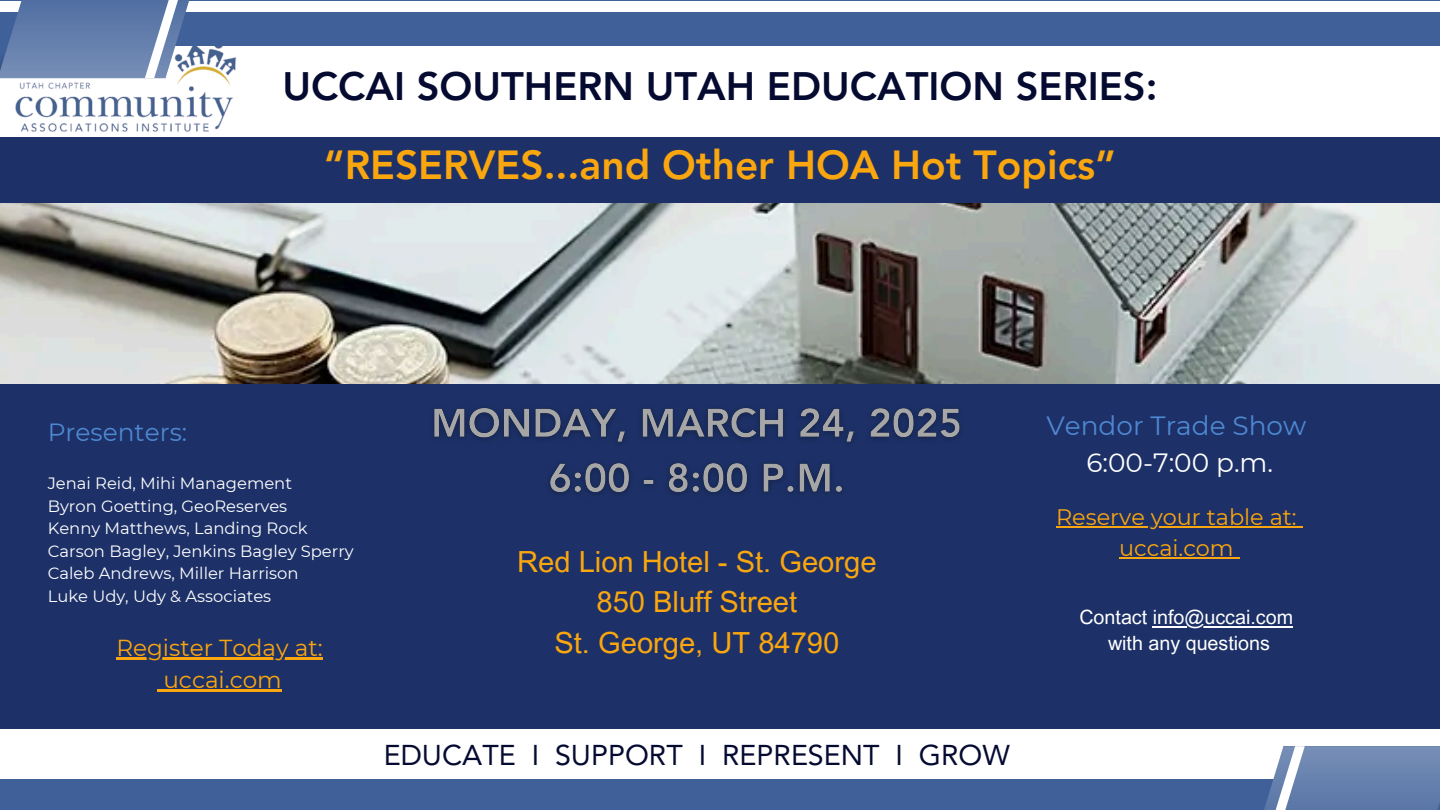
<style>
.page{position:relative;width:1440px;height:810px;background:#fff}
.page>*{position:absolute;margin:0;border:0;box-sizing:border-box;transform-origin:0 0}
.t1{font:800 40.5px "Avenir LT Pro";color:#faa60e}
.t2{font:800 39.7px "Avenir LT Pro";color:#050a30}
.t3{font:29.1px/40.5px "Arial MT Pro";color:#faa60e;text-align:center}
.t4{font:28.6px "Avenir LT Pro";color:#050a30}
.t5{font:26.4px/36.8px "Montserrat";color:#4e88d1;text-align:center}
.t6{font:24.9px "Montserrat";color:#4e88d1}
.t7{font:23.1px "Montserrat";color:#faa60e}
.t8{font:22.4px/30.8px "Montserrat";color:#faa60e;text-align:center}
.t9{font:19.7px "Arial MT Pro";color:#fff}
.t10{font:16.4px "Montserrat";color:#fff}
.s1{color:#fff}
</style>
<div class="page">
<div style="left:0;top:138px;width:1440px;height:591px;background:#1d3168"></div>
<div style="left:0;top:780px;width:1440px;height:30px;background:#3f6099"></div>
<svg style="left:1192px;top:746px;width:248px;height:64px"></svg>
<img style="left:0;top:78px;width:252px;height:60px">
<div style="left:0;top:0;width:1440px;height:46px;background:#3f6099"></div>
<div style="left:0;top:1px;width:1440px;height:11px;background:#fff"></div>
<svg style="left:0;top:0;width:237px;height:78px"></svg>
<img style="left:0;top:203px;width:1440px;height:180px">
<hr style="left:116px;top:657px;width:207px;height:2px;background:#faa60e">
<svg style="left:157px;top:689px;width:6px;height:3px"></svg>
<hr style="left:163px;top:689px;width:119px;height:3px;background:#faa60e">
<img style="left:433px;top:407px;width:528px;height:88px">
<hr style="left:1153px;top:626px;width:140px;height:1px;background:#fff">
<hr style="left:1056px;top:527px;width:241px;height:1px;background:#faa60e">
<hr style="left:1119px;top:557px;width:115px;height:2px;background:#faa60e">
<svg style="left:1234px;top:557px;width:6px;height:2px"></svg>
<h1 class="t2" style="left:283px;top:70px;width:876px">UCCAI SOUTHERN UTAH EDUCATION SERIES:</h1>
<h2 class="t1" style="left:324px;top:148px;width:794px">“RESERVES...and Other HOA Hot Topics”</h2>
<p class="t6" style="left:48px;top:417px;width:141px">Presenters:</p>
<p class="t10" style="left:48px;top:473px;width:246px">Jenai Reid, Mihi Management</p>
<p class="t10" style="left:48px;top:496px;width:241px">Byron Goetting, GeoReserves</p>
<p class="t10" style="left:48px;top:518px;width:262px">Kenny Matthews, Landing Rock</p>
<p class="t10" style="left:48px;top:541px;width:308px">Carson Bagley, Jenkins Bagley Sperry</p>
<h4 class="t10" style="left:48px;top:563px;width:252px">Caleb Andrews, Miller Harrison</h4>
<h5 class="t10" style="left:48px;top:586px;width:225px">Luke Udy, Udy &amp; Associates</h5>
<p class="t3" style="left:517px;top:545px;width:361px">Red Lion Hotel - St. George<br>850 Bluff Street</p>
<p class="t7" style="left:116px;top:633px;width:208px">Register Today at:</p>
<p class="t3" style="left:554px;top:626px;width:286px">St. George, UT 84790</p>
<p class="t7" style="left:163px;top:665px;width:120px">uccai.com</p>
<p class="t4" style="left:384px;top:743px;width:628px">EDUCATE I SUPPORT I REPRESENT I GROW</p>
<h4 class="t5" style="left:1046px;top:408px;width:261px">Vendor Trade Show<br><span class="s1">6:00-7:00 p.m.</span></h4>
<h5 class="t8" style="left:1056px;top:502px;width:242px">Reserve your table at: uccai.com</h5>
<h5 class="t9" style="left:1079px;top:610px;width:215px">Contact info@uccai.com</h5>
<p class="t9" style="left:1108px;top:636px;width:163px">with any questions</p>
</div>
